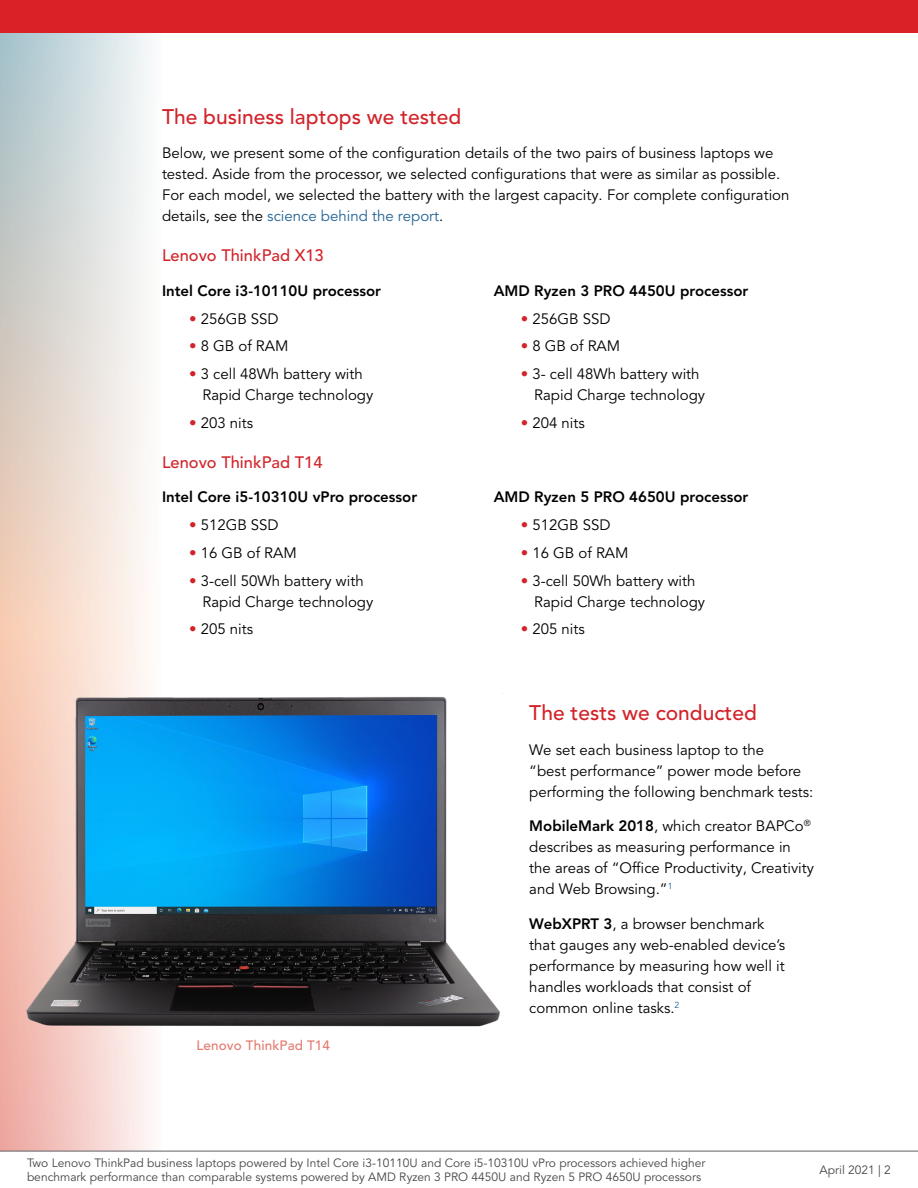
<style>
.page{position:relative;width:918px;height:1188px;background:#fff}
.page>*{position:absolute;margin:0;border:0;box-sizing:border-box;transform-origin:0 0}
.t1{font:500 21px "Avenir LT Pro";color:#d2232a}
.t2{font:500 16.5px "Avenir LT Pro";color:#d2232a}
.t3{font:15px/21px "Avenir LT Pro";color:#000}
.t4{font:800 15px "Avenir LT Pro";color:#000}
.t5{font:500 13.5px "Avenir LT Pro";letter-spacing:.01em;color:#e4796f}
.t6{font:12px/14.4px "Avenir LT Pro";color:#464547}
.s1{color:#1f6296}
.s2{color:#d2232a}
.s3{font-weight:800}
</style>
<div class="page">
<svg style="left:0;top:32px;width:162px;height:1118px"></svg>
<img style="left:24px;top:693px;width:477px;height:336px">
<hr style="left:0;top:1151px;width:918px;height:1px;background:#616264">
<div style="left:0;top:0;width:918px;height:32px;background:#da2128"></div>
<h1 class="t1" style="left:162px;top:104px;width:301px">The business laptops we tested</h1>
<p class="t3" style="left:162px;top:143px;width:629px">Below, we present some of the configuration details of the two pairs of business laptops we tested. Aside from the processor, we selected configurations that were as similar as possible.<br>For each model, we selected the battery with the largest capacity. For complete configuration details, see the <span class="s1">science behind the report</span>.</p>
<p class="t2" style="left:162px;top:246px;width:163px">Lenovo ThinkPad X13</p>
<p class="t4" style="left:162px;top:282px;width:221px">Intel Core i3-10110U processor</p>
<p class="t3" style="left:189px;top:308px;width:91px"><span class="s2">•</span> 256GB SSD</p>
<p class="t3" style="left:189px;top:336px;width:101px"><span class="s2">•</span> 8 GB of RAM</p>
<p class="t3" style="left:202px;top:364px;width:172px;text-indent:-14px"><span class="s2">•</span> 3 cell 48Wh battery with<br>Rapid Charge technology</p>
<p class="t3" style="left:189px;top:413px;width:66px"><span class="s2">•</span> 203 nits</p>
<p class="t4" style="left:494px;top:282px;width:256px">AMD Ryzen 3 PRO 4450U processor</p>
<p class="t3" style="left:521px;top:308px;width:91px"><span class="s2">•</span> 256GB SSD</p>
<p class="t3" style="left:521px;top:336px;width:101px"><span class="s2">•</span> 8 GB of RAM</p>
<p class="t3" style="left:534px;top:364px;width:172px;text-indent:-14px"><span class="s2">•</span> 3- cell 48Wh battery with<br>Rapid Charge technology</p>
<p class="t3" style="left:521px;top:413px;width:66px"><span class="s2">•</span> 204 nits</p>
<p class="t2" style="left:162px;top:452px;width:162px">Lenovo ThinkPad T14</p>
<p class="t4" style="left:162px;top:488px;width:257px">Intel Core i5-10310U vPro processor</p>
<p class="t3" style="left:189px;top:515px;width:91px"><span class="s2">•</span> 512GB SSD</p>
<p class="t3" style="left:189px;top:543px;width:109px"><span class="s2">•</span> 16 GB of RAM</p>
<p class="t3" style="left:202px;top:570px;width:172px;text-indent:-14px"><span class="s2">•</span> 3-cell 50Wh battery with<br>Rapid Charge technology</p>
<p class="t3" style="left:189px;top:619px;width:66px"><span class="s2">•</span> 205 nits</p>
<p class="t5" style="left:196px;top:1037px;width:135px">Lenovo ThinkPad T14</p>
<p class="t4" style="left:494px;top:488px;width:256px">AMD Ryzen 5 PRO 4650U processor</p>
<p class="t3" style="left:521px;top:515px;width:91px"><span class="s2">•</span> 512GB SSD</p>
<p class="t3" style="left:521px;top:543px;width:109px"><span class="s2">•</span> 16 GB of RAM</p>
<p class="t3" style="left:534px;top:570px;width:172px;text-indent:-14px"><span class="s2">•</span> 3-cell 50Wh battery with<br>Rapid Charge technology</p>
<p class="t3" style="left:521px;top:619px;width:66px"><span class="s2">•</span> 205 nits</p>
<h1 class="t1" style="left:529px;top:701px;width:229px">The tests we conducted</h1>
<p class="t3" style="left:529px;top:740px;width:286px">We set each business laptop to the<br>“best performance” power mode before performing the following benchmark tests:</p>
<p class="t3" style="left:529px;top:816px;width:286px"><span class="s3">MobileMark 2018</span>, which creator BAPCo<sup>® </sup>describes as measuring performance in the areas of “Office Productivity, Creativity and Web Browsing.”<sup>1</sup></p>
<p class="t3" style="left:529px;top:914px;width:257px"><span class="s3">WebXPRT 3</span>, a browser benchmark that gauges any web-enabled device’s performance by measuring how well it handles workloads that consist of common online tasks.<sup>2</sup></p>
<p class="t6" style="left:27px;top:1156px;width:680px">Two Lenovo ThinkPad business laptops powered by Intel Core i3-10110U and Core i5-10310U vPro processors achieved higher benchmark performance than comparable systems powered by AMD Ryzen 3 PRO 4450U and Ryzen 5 PRO 4650U processors</p>
<p class="t6" style="left:820px;top:1163px;width:73px">April 2021 | 2</p>
</div>
